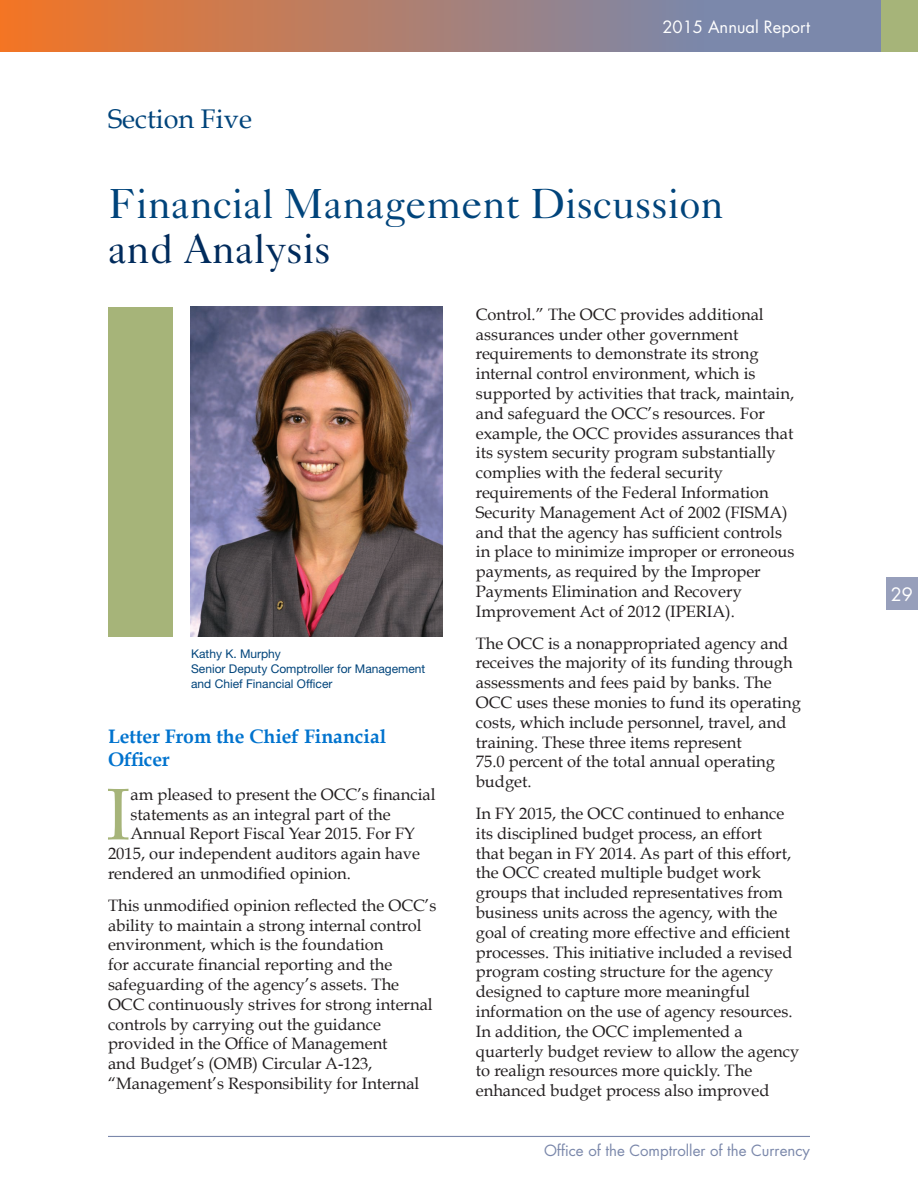
<style>
.page{position:relative;width:918px;height:1188px;background:#fff}
.page>*{position:absolute;margin:0;border:0;box-sizing:border-box;transform-origin:0 0}
.Normal_Drop_Caps{font:73.2px "Book Antiqua";color:#a6b479}
.Heading_1{font:42px/45px "Caslon 540 LT Std";color:#00447b}
.Section_Heading{font:27px "Book Antiqua";color:#00447b}
.Heading_Two{font:700 19.5px/23.4px "Book Antiqua";color:#0073ce}
.t1{font:18px "Futura Std";color:#fff}
.Normal_Drop_Caps-2{font:16.5px/19.8px "Book Antiqua";color:#231f20}
.t2{font:16.5px "Futura Std";color:#fff}
.t3{font:15px "Futura Std";color:#7b88ab}
.t4{font:12px/15px "Helvetica Neue LT Std";color:#00447b}
.s1{font-family:"Caslon Five Forty";color:#002b5c}
</style>
<div class="page">
<hr style="left:108px;top:1136px;width:702px;height:1px;background:#7b88ab">
<div style="left:886px;top:578px;width:32px;height:32px;background:#979fbb"></div>
<svg style="left:0;top:0;width:881px;height:52px;background:#aa8074"></svg>
<div style="left:881px;top:0;width:37px;height:52px;background:#a6b479"></div>
<div style="left:108px;top:307px;width:65px;height:330px;background:#a6b479"></div>
<img style="left:190px;top:307px;width:252px;height:330px">
<p class="Section_Heading" style="left:108px;top:102px;width:146px">Section Five</p>
<p class="t2" style="left:662px;top:16px;width:149px">2015 Annual Report</p>
<p class="Heading_1" style="left:108px;top:181px;width:618px">Financial Management Discussion <span class="s1">and Analysis</span></p>
<p class="t4" style="left:191px;top:646px;width:236px">Kathy K. Murphy<br>Senior Deputy Comptroller for Management and Chief Financial Officer</p>
<p class="Heading_Two" style="left:108px;top:725px;width:280px">Letter From the Chief Financial<br>Officer</p>
<p class="Normal_Drop_Caps" style="left:106px;top:769px;width:26px">I</p>
<p class="Normal_Drop_Caps-2" style="left:130px;top:784px;width:307px">am pleased to present the OCC’s financial</p>
<p class="Normal_Drop_Caps-2" style="left:130px;top:804px;width:262px">statements as an integral part of the</p>
<p class="Normal_Drop_Caps-2" style="left:130px;top:824px;width:286px">Annual Report Fiscal Year 2015. For FY</p>
<p class="Normal_Drop_Caps-2" style="left:108px;top:844px;width:314px">2015, our independent auditors again have</p>
<p class="Normal_Drop_Caps-2" style="left:108px;top:863px;width:244px">rendered an unmodified opinion.</p>
<p class="Normal_Drop_Caps-2" style="left:108px;top:895px;width:330px">This unmodified opinion reflected the OCC’s ability to maintain a strong internal control environment, which is the foundation<br>for accurate financial reporting and the safeguarding of the agency’s assets. The OCC continuously strives for strong internal controls by carrying out the guidance provided in the Office of Management<br>and Budget’s (OMB) Circular A-123, “Management’s Responsibility for Internal</p>
<p class="Normal_Drop_Caps-2" style="left:476px;top:304px;width:320px">Control.” The OCC provides additional assurances under other government requirements to demonstrate its strong internal control environment, which is supported by activities that track, maintain, and safeguard the OCC’s resources. For example, the OCC provides assurances that its system security program substantially complies with the federal security requirements of the Federal Information Security Management Act of 2002 (FISMA) and that the agency has sufficient controls in place to minimize improper or erroneous payments, as required by the Improper Payments Elimination and Recovery Improvement Act of 2012 (IPERIA).</p>
<p class="Normal_Drop_Caps-2" style="left:476px;top:633px;width:327px">The OCC is a nonappropriated agency and receives the majority of its funding through assessments and fees paid by banks. The OCC uses these monies to fund its operating costs, which include personnel, travel, and training. These three items represent<br>75.0 percent of the total annual operating budget.</p>
<p class="Normal_Drop_Caps-2" style="left:476px;top:804px;width:325px">In FY 2015, the OCC continued to enhance its disciplined budget process, an effort<br>that began in FY 2014. As part of this effort, the OCC created multiple budget work groups that included representatives from business units across the agency, with the goal of creating more effective and efficient processes. This initiative included a revised program costing structure for the agency designed to capture more meaningful information on the use of agency resources.<br>In addition, the OCC implemented a quarterly budget review to allow the agency to realign resources more quickly. The enhanced budget process also improved</p>
<p class="t3" style="left:544px;top:1140px;width:267px">Office of the Comptroller of the Currency</p>
<p class="t1" style="left:891px;top:583px;width:24px">29</p>
</div>
